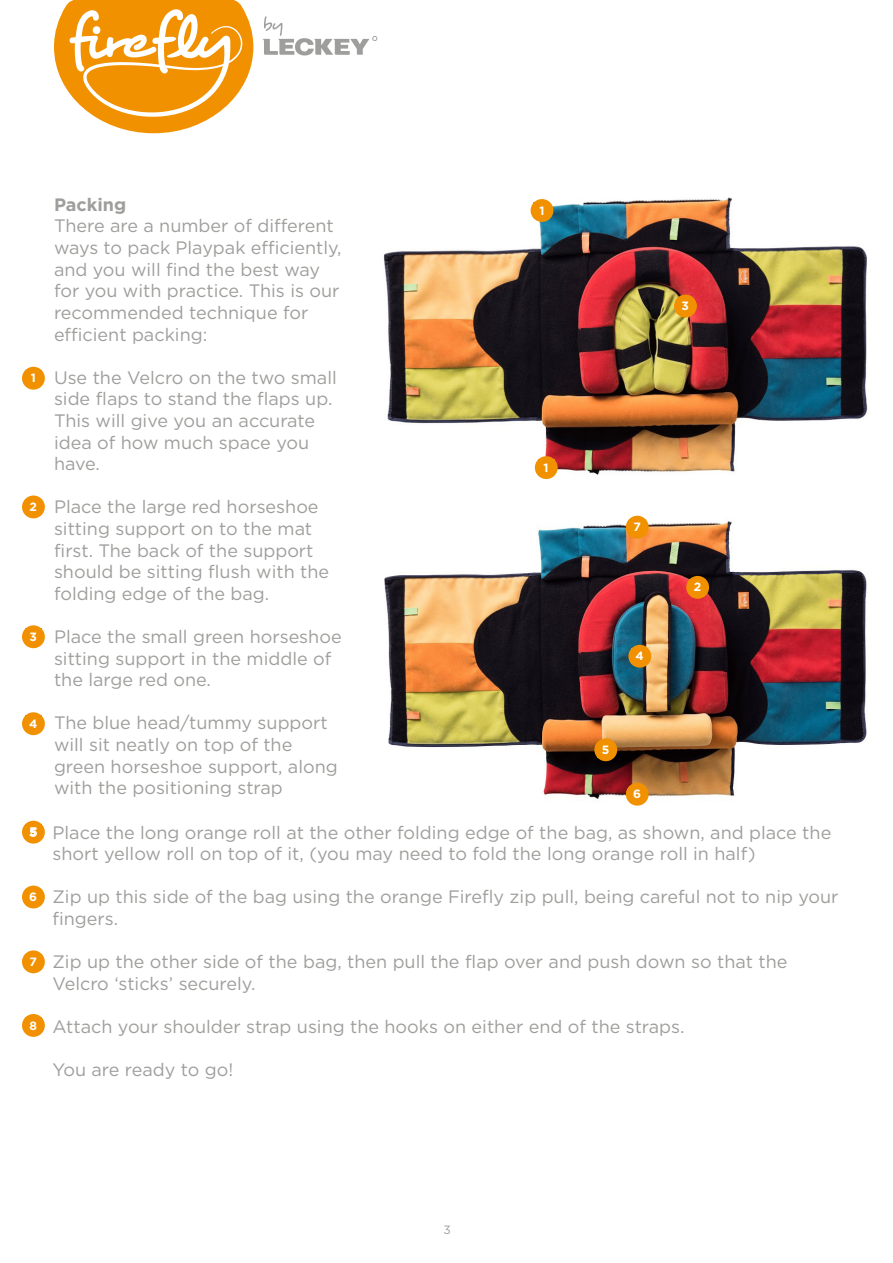
<style>
.page{position:relative;width:893px;height:1263px;background:#fff}
.page>*{position:absolute;margin:0;border:0;box-sizing:border-box;transform-origin:0 0}
.t1{font:18px/21.6px "Gotham";color:#9e9e9c}
.t2{font:700 18px "Gotham";color:#9e9e9c}
.t3{font:700 12px "Gotham";color:#fff}
.t4{font:12px "Gotham";color:#9e9e9c}
</style>
<div class="page">
<svg style="left:22px;top:367px;width:23px;height:23px"></svg>
<div style="left:25px;top:370px;width:16px;height:16px;background:#f29100"></div>
<svg style="left:22px;top:495px;width:23px;height:23px"></svg>
<div style="left:25px;top:499px;width:16px;height:15px;background:#f29100"></div>
<div style="left:22px;top:625px;width:23px;height:23px;background:#f29100;border-radius:50%"></div>
<svg style="left:22px;top:885px;width:23px;height:23px"></svg>
<div style="left:25px;top:889px;width:16px;height:15px;background:#f29100"></div>
<svg style="left:22px;top:712px;width:23px;height:23px"></svg>
<div style="left:25px;top:715px;width:16px;height:16px;background:#f29100"></div>
<svg style="left:22px;top:950px;width:23px;height:23px"></svg>
<div style="left:25px;top:954px;width:16px;height:15px;background:#f29100"></div>
<div style="left:22px;top:821px;width:23px;height:22px;background:#f29100;border-radius:50%"></div>
<svg style="left:29px;top:827px;width:8px;height:10px"></svg>
<div style="left:22px;top:1014px;width:23px;height:23px;background:#f29100;border-radius:50%"></div>
<img style="left:383px;top:198px;width:485px;height:276px">
<div style="left:531px;top:199px;width:22px;height:23px;background:#f29100;border-radius:50%"></div>
<svg style="left:535px;top:456px;width:23px;height:23px"></svg>
<div style="left:538px;top:459px;width:16px;height:16px;background:#f29100"></div>
<div style="left:674px;top:295px;width:23px;height:22px;background:#f29100;border-radius:50%"></div>
<img style="left:384px;top:517px;width:483px;height:284px">
<div style="left:686px;top:576px;width:23px;height:23px;background:#f29100;border-radius:50%"></div>
<svg style="left:628px;top:645px;width:23px;height:23px"></svg>
<div style="left:631px;top:648px;width:17px;height:16px;background:#f29100"></div>
<div style="left:594px;top:738px;width:23px;height:23px;background:#f29100;border-radius:50%"></div>
<svg style="left:626px;top:783px;width:23px;height:23px"></svg>
<div style="left:629px;top:786px;width:16px;height:16px;background:#f29100"></div>
<div style="left:626px;top:516px;width:23px;height:23px;background:#f29100;border-radius:50%"></div>
<svg style="left:263px;top:16px;width:114px;height:39px"></svg>
<svg style="left:54px;top:0;width:199px;height:133px"></svg>
<p class="t3" style="left:31px;top:371px;width:7px">1</p>
<p class="t3" style="left:30px;top:500px;width:9px">2</p>
<p class="t3" style="left:30px;top:630px;width:9px">3</p>
<p class="t3" style="left:29px;top:717px;width:10px">4</p>
<p class="t3" style="left:30px;top:825px;width:9px">5</p>
<p class="t3" style="left:29px;top:890px;width:9px">6</p>
<p class="t3" style="left:30px;top:955px;width:9px">7</p>
<p class="t3" style="left:30px;top:1018px;width:9px">8</p>
<p class="t2" style="left:54px;top:194px;width:74px">Packing</p>
<p class="t1" style="left:54px;top:215px;width:289px">There are a number of different ways to pack Playpak efficiently, and you will find the best way for you with practice. This is our recommended technique for efficient packing:</p>
<p class="t1" style="left:54px;top:366px;width:284px">Use the Velcro on the two small side flaps to stand the flaps up.<br>This will give you an accurate idea of how much space you have.</p>
<p class="t1" style="left:54px;top:496px;width:277px">Place the large red horseshoe sitting support on to the mat first. The back of the support should be sitting flush with the folding edge of the bag.</p>
<p class="t1" style="left:54px;top:625px;width:289px">Place the small green horseshoe sitting support in the middle of the large red one.</p>
<p class="t1" style="left:54px;top:712px;width:285px">The blue head/tummy support will sit neatly on top of the green horseshoe support, along with the positioning strap</p>
<p class="t1" style="left:53px;top:821px;width:780px">Place the long orange roll at the other folding edge of the bag, as shown, and place the short yellow roll on top of it, (you may need to fold the long orange roll in half)</p>
<p class="t1" style="left:53px;top:886px;width:787px">Zip up this side of the bag using the orange Firefly zip pull, being careful not to nip your fingers.</p>
<p class="t1" style="left:53px;top:951px;width:736px">Zip up the other side of the bag, then pull the flap over and push down so that the<br>Velcro ‘sticks’ securely.</p>
<p class="t1" style="left:53px;top:1015px;width:633px">Attach your shoulder strap using the hooks on either end of the straps.</p>
<p class="t1" style="left:53px;top:1059px;width:182px">You are ready to go!</p>
<p class="t3" style="left:539px;top:203px;width:7px">1</p>
<p class="t3" style="left:682px;top:299px;width:9px">3</p>
<p class="t3" style="left:544px;top:460px;width:7px">1</p>
<p class="t3" style="left:633px;top:520px;width:9px">7</p>
<p class="t3" style="left:694px;top:580px;width:9px">2</p>
<p class="t3" style="left:635px;top:649px;width:10px">4</p>
<p class="t3" style="left:602px;top:743px;width:9px">5</p>
<p class="t3" style="left:633px;top:787px;width:9px">6</p>
<p class="t4" style="left:444px;top:1223px;width:9px">3</p>
</div>
